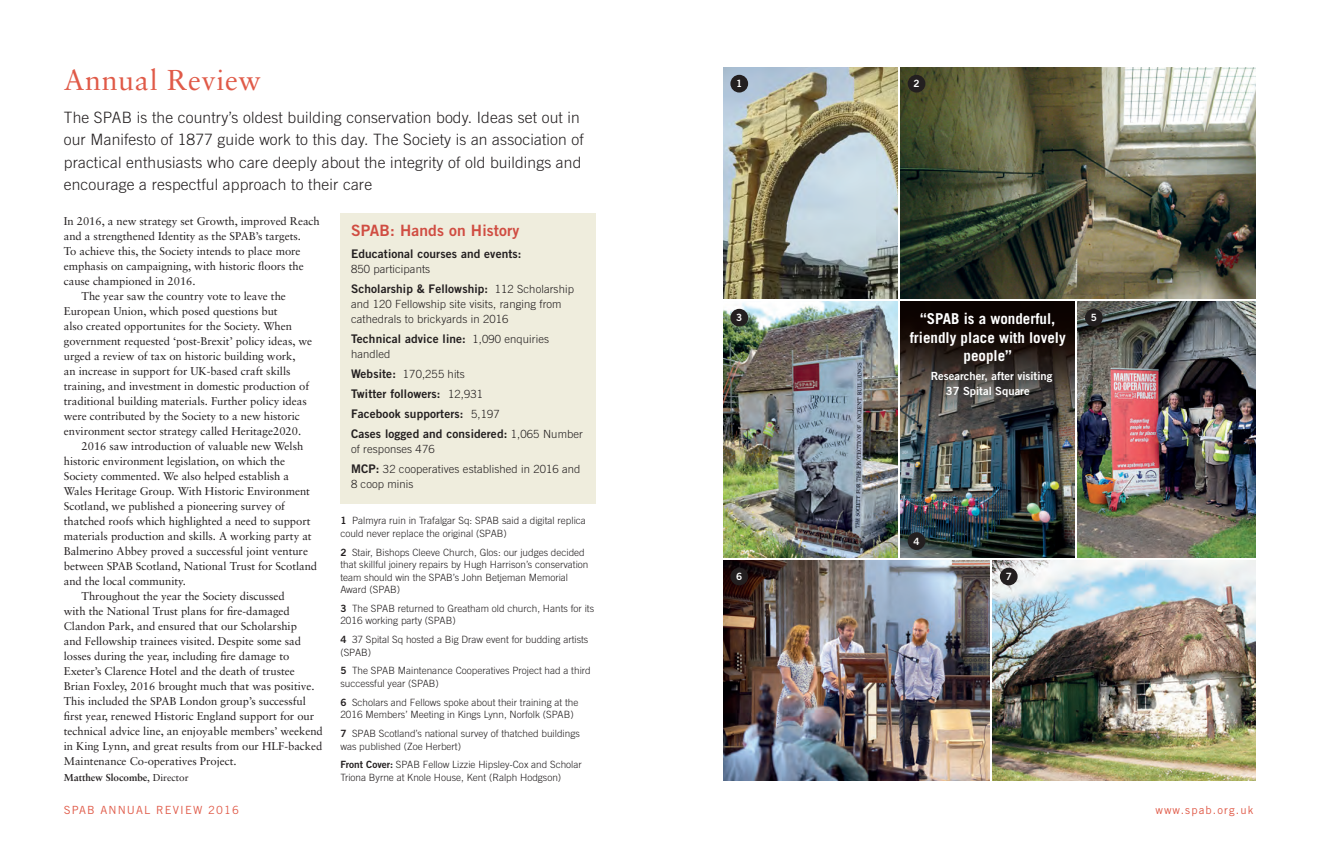
<style>
.page{position:relative;width:1319px;height:851px;background:#fff}
.page>*{position:absolute;margin:0;border:0;box-sizing:border-box;transform-origin:0 0}
.Titles{font:28.75px "Sabon LT";letter-spacing:.02em;color:#e05a48}
.Standfirst{font:300 15.62px/22.5px "Trade Gothic";letter-spacing:.01em;color:#231f20}
.t1{font:15.62px "Trade Gothic Bold Two";letter-spacing:.01em;color:#d04d42}
.t2{font:700 15px/18.8px "Trade Gothic";color:#fff;text-align:center}
.Standfirst-2{font:11.88px "Trade Gothic Bold Two";letter-spacing:.01em;color:#231f20}
.Main_text_indent{font:11.25px/15px "Sabon LT";letter-spacing:-.005em;color:#231f20}
.Main_text_full_out{font:11.25px/15px "Sabon LT";letter-spacing:-.005em;color:#231f20}
.Standfirst-3{font:300 11.25px/15px "Trade Gothic";letter-spacing:.01em;color:#231f20}
.Quote_by_line{font:11.25px/15px "Trade Gothic Bold Two";color:#fff}
.t3{font:11.25px "Trade Gothic";letter-spacing:.1em;color:#e05a48}
.Captions{font:300 10px/12.5px "Trade Gothic";color:#231f20}
.Main_text_full_out-2{font:700 10px "Sabon LT";letter-spacing:-.005em;color:#231f20}
.t4{font:10px "Trade Gothic Bold Two";color:#fff}
.s1{font-weight:400}
.s2{font-family:"Trade Gothic";font-weight:300;font-size:11.25px}
.s3{font-family:"Trade Gothic Bold Two";font-weight:400;font-size:11.88px}
.s4{font-family:"Trade Gothic Bold Two";font-weight:400}
</style>
<div class="page">
<img style="left:900px;top:68px;width:354px;height:230px">
<div style="left:340px;top:213px;width:255px;height:290px;background:#efeddd"></div>
<img style="left:900px;top:302px;width:174px;height:255px">
<img style="left:723px;top:560px;width:266px;height:220px">
<img style="left:723px;top:302px;width:173px;height:255px">
<img style="left:992px;top:560px;width:262px;height:220px">
<div style="left:907px;top:75px;width:18px;height:17px;background:#231f20;border-radius:50%"></div>
<div style="left:907px;top:532px;width:18px;height:18px;background:#231f20;border-radius:50%"></div>
<div style="left:730px;top:567px;width:18px;height:18px;background:#231f20;border-radius:50%"></div>
<div style="left:999px;top:567px;width:18px;height:18px;background:#231f20;border-radius:50%"></div>
<div style="left:730px;top:309px;width:18px;height:17px;background:#231f20;border-radius:50%"></div>
<img style="left:723px;top:68px;width:173px;height:230px">
<img style="left:1077px;top:302px;width:177px;height:255px">
<div style="left:730px;top:75px;width:18px;height:17px;background:#231f20;border-radius:50%"></div>
<div style="left:1084px;top:309px;width:18px;height:17px;background:#231f20;border-radius:50%"></div>
<p class="Titles" style="left:64px;top:63px;width:198px">Annual Review</p>
<p class="Standfirst" style="left:64px;top:105px;width:521px">The SPAB is the country’s oldest building conservation body. Ideas set out in our Manifesto of 1877 guide work to this day. The Society is an association of practical enthusiasts who care deeply about the integrity of old buildings and encourage a respectful approach to their care</p>
<p class="Main_text_full_out" style="left:64px;top:213px;width:257px">In 2016, a new strategy set Growth, improved Reach and a strengthened Identity as the SPAB’s targets.<br>To achieve this, the Society intends to place more emphasis on campaigning, with historic floors the cause championed in 2016.</p>
<p class="Main_text_indent" style="left:64px;top:288px;width:250px;text-indent:18px">The year saw the country vote to leave the European Union, which posed questions but<br>also created opportunites for the Society. When government requested ‘post-Brexit’ policy ideas, we urged a review of tax on historic building work,<br>an increase in support for UK-based craft skills training, and investment in domestic production of traditional building materials. Further policy ideas were contributed by the Society to a new historic environment sector strategy called Heritage2020.</p>
<p class="Main_text_indent" style="left:64px;top:438px;width:255px;text-indent:18px">2016 saw introduction of valuable new Welsh historic environment legislation, on which the Society commented. We also helped establish a Wales Heritage Group. With Historic Environment Scotland, we published a pioneering survey of thatched roofs which highlighted a need to support materials production and skills. A working party at Balmerino Abbey proved a successful joint venture between SPAB Scotland, National Trust for Scotland and the local community.</p>
<p class="Main_text_indent" style="left:64px;top:588px;width:260px;text-indent:18px">Throughout the year the Society discussed<br>with the National Trust plans for fire-damaged Clandon Park, and ensured that our Scholarship<br>and Fellowship trainees visited. Despite some sad losses during the year, including fire damage to Exeter’s Clarence Hotel and the death of trustee Brian Foxley, 2016 brought much that was positive.<br>This included the SPAB London group’s successful first year, renewed Historic England support for our technical advice line, an enjoyable members’ weekend in King Lynn, and great results from our HLF-backed Maintenance Co-operatives Project.</p>
<p class="Main_text_full_out-2" style="left:64px;top:770px;width:126px">Matthew Slocombe<span class="s1">, Director</span></p>
<p class="t1" style="left:351px;top:221px;width:170px">SPAB: Hands on History</p>
<p class="Standfirst-2" style="left:351px;top:246px;width:172px">Educational courses and events:</p>
<p class="Standfirst-3" style="left:351px;top:261px;width:81px">850 participants</p>
<p class="Standfirst-2" style="left:351px;top:281px;width:224px">Scholarship &amp; Fellowship: <span class="s2">112 Scholarship</span></p>
<p class="Standfirst-3" style="left:351px;top:296px;width:212px">and 120 Fellowship site visits, ranging from cathedrals to brickyards in 2016</p>
<p class="Standfirst-2" style="left:351px;top:331px;width:199px">Technical advice line: <span class="s2">1,090 enquiries</span></p>
<p class="Standfirst-3" style="left:351px;top:346px;width:41px">handled</p>
<p class="Standfirst-3" style="left:351px;top:366px;width:115px"><span class="s3">Website:</span> 170,255 hits</p>
<p class="Standfirst-2" style="left:351px;top:386px;width:134px">Twitter followers: <span class="s2">12,931</span></p>
<p class="Standfirst-2" style="left:351px;top:406px;width:150px">Facebook supporters: <span class="s2">5,197</span></p>
<p class="Standfirst-2" style="left:351px;top:426px;width:233px">Cases logged and considered: <span class="s2">1,065 Number</span></p>
<p class="Standfirst-3" style="left:351px;top:441px;width:85px">of responses 476</p>
<p class="Standfirst-3" style="left:351px;top:461px;width:231px"><span class="s3">MCP:</span> 32 cooperatives established in 2016 and<br>8 coop minis</p>
<p class="Captions" style="left:340px;top:514px;width:247px"><span class="s4">1</span> Palmyra ruin in Trafalgar Sq: SPAB said a digital replica could never replace the original (SPAB)</p>
<p class="Captions" style="left:340px;top:545px;width:249px"><span class="s4">2</span> Stair, Bishops Cleeve Church, Glos: our judges decided that skillful joinery repairs by Hugh Harrison’s conservation team should win the SPAB’s John Betjeman Memorial Award (SPAB)</p>
<p class="Captions" style="left:340px;top:602px;width:255px"><span class="s4">3</span> The SPAB returned to Greatham old church, Hants for its<br>2016 working party (SPAB)</p>
<p class="Captions" style="left:340px;top:633px;width:249px"><span class="s4">4</span> 37 Spital Sq hosted a Big Draw event for budding artists (SPAB)</p>
<p class="Captions" style="left:340px;top:664px;width:252px"><span class="s4">5</span> The SPAB Maintenance Cooperatives Project had a third successful year (SPAB)</p>
<p class="Captions" style="left:340px;top:695px;width:239px"><span class="s4">6</span> Scholars and Fellows spoke about their training at the<br>2016 Members’ Meeting in Kings Lynn, Norfolk (SPAB)</p>
<p class="Captions" style="left:340px;top:727px;width:241px"><span class="s4">7</span> SPAB Scotland’s national survey of thatched buildings was published (Zoe Herbert)</p>
<p class="Captions" style="left:340px;top:758px;width:243px"><span class="s4">Front Cover:</span> SPAB Fellow Lizzie Hipsley-Cox and Scholar<br>Triona Byrne at Knole House, Kent (Ralph Hodgson)</p>
<p class="t4" style="left:736px;top:77px;width:8px">1</p>
<p class="t4" style="left:913px;top:77px;width:8px">2</p>
<p class="t4" style="left:736px;top:311px;width:8px">3</p>
<p class="t2" style="left:909px;top:309px;width:157px">“SPAB is a wonderful, friendly place with lovely people”</p>
<p class="Quote_by_line" style="left:945px;top:368px;width:108px;text-indent:-15px">Researcher, after visiting<br>37 Spital Square</p>
<p class="t4" style="left:1090px;top:311px;width:8px">5</p>
<p class="t4" style="left:913px;top:534px;width:8px">4</p>
<p class="t4" style="left:736px;top:570px;width:8px">6</p>
<p class="t4" style="left:1005px;top:570px;width:8px">7</p>
<p class="t3" style="left:64px;top:802px;width:177px">SPAB ANNUAL REVIEW 2016</p>
<p class="t3" style="left:1155px;top:802px;width:99px">www.spab.org.uk</p>
</div>
